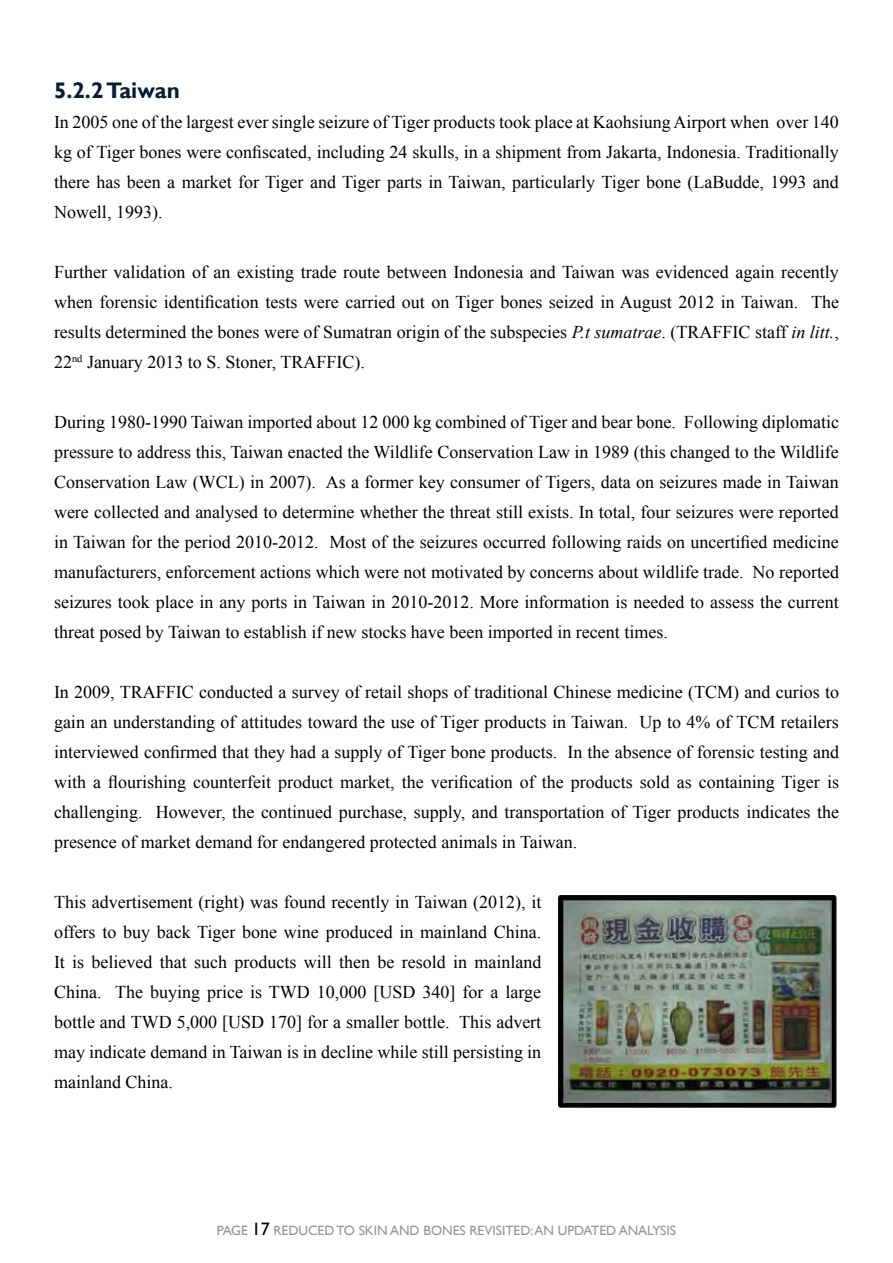
<style>
.page{position:relative;width:893px;height:1263px;background:#fff}
.page>*{position:absolute;margin:0;border:0;box-sizing:border-box;transform-origin:0 0}
.t1{font:700 22.5px "Gill Sans";color:#051c34}
.t2{font:18px/30px "Times New Roman";color:#000;text-align:justify}
.t3{font:13.5px "Gill Sans";color:#939598}
.s1{font-style:italic}
.s2{font-size:18px;color:#000}
</style>
<div class="page">
<img style="left:558px;top:895px;width:279px;height:213px">
<p class="t1" style="left:54px;top:76px;width:128px">5.2.2 Taiwan</p>
<p class="t2" style="left:54px;top:106px;width:786px">In 2005 one of the largest ever single seizure of Tiger products took place at Kaohsiung Airport when over 140 kg of Tiger bones were confiscated, including 24 skulls, in a shipment from Jakarta, Indonesia. Traditionally there has been a market for Tiger and Tiger parts in Taiwan, particularly Tiger bone (LaBudde, 1993 and Nowell, 1993).</p>
<p class="t2" style="left:54px;top:256px;width:786px">Further validation of an existing trade route between Indonesia and Taiwan was evidenced again recently when forensic identification tests were carried out on Tiger bones seized in August 2012 in Taiwan. The results determined the bones were of Sumatran origin of the subspecies <span class="s1">P.t sumatrae</span>. (TRAFFIC staff <span class="s1">in litt.</span>, 22<sup>nd</sup> January 2013 to S. Stoner, TRAFFIC).</p>
<p class="t2" style="left:54px;top:406px;width:786px">During 1980-1990 Taiwan imported about 12 000 kg combined of Tiger and bear bone. Following diplomatic pressure to address this, Taiwan enacted the Wildlife Conservation Law in 1989 (this changed to the Wildlife Conservation Law (WCL) in 2007). As a former key consumer of Tigers, data on seizures made in Taiwan were collected and analysed to determine whether the threat still exists. In total, four seizures were reported in Taiwan for the period 2010-2012. Most of the seizures occurred following raids on uncertified medicine manufacturers, enforcement actions which were not motivated by concerns about wildlife trade. No reported seizures took place in any ports in Taiwan in 2010-2012. More information is needed to assess the current threat posed by Taiwan to establish if new stocks have been imported in recent times.</p>
<p class="t2" style="left:54px;top:676px;width:786px">In 2009, TRAFFIC conducted a survey of retail shops of traditional Chinese medicine (TCM) and curios to gain an understanding of attitudes toward the use of Tiger products in Taiwan. Up to 4% of TCM retailers interviewed confirmed that they had a supply of Tiger bone products. In the absence of forensic testing and with a flourishing counterfeit product market, the verification of the products sold as containing Tiger is challenging. However, the continued purchase, supply, and transportation of Tiger products indicates the presence of market demand for endangered protected animals in Taiwan.</p>
<p class="t2" style="left:54px;top:886px;width:489px">This advertisement (right) was found recently in Taiwan (2012), it offers to buy back Tiger bone wine produced in mainland China.<br>It is believed that such products will then be resold in mainland China. The buying price is TWD 10,000 [USD 340] for a large bottle and TWD 5,000 [USD 170] for a smaller bottle. This advert may indicate demand in Taiwan is in decline while still persisting in mainland China.</p>
<p class="t3" style="left:217px;top:1222px;width:460px">PAGE <span class="s2">17</span> REDUCED TO SKIN AND BONES REVISITED: AN UPDATED ANALYSIS</p>
</div>
